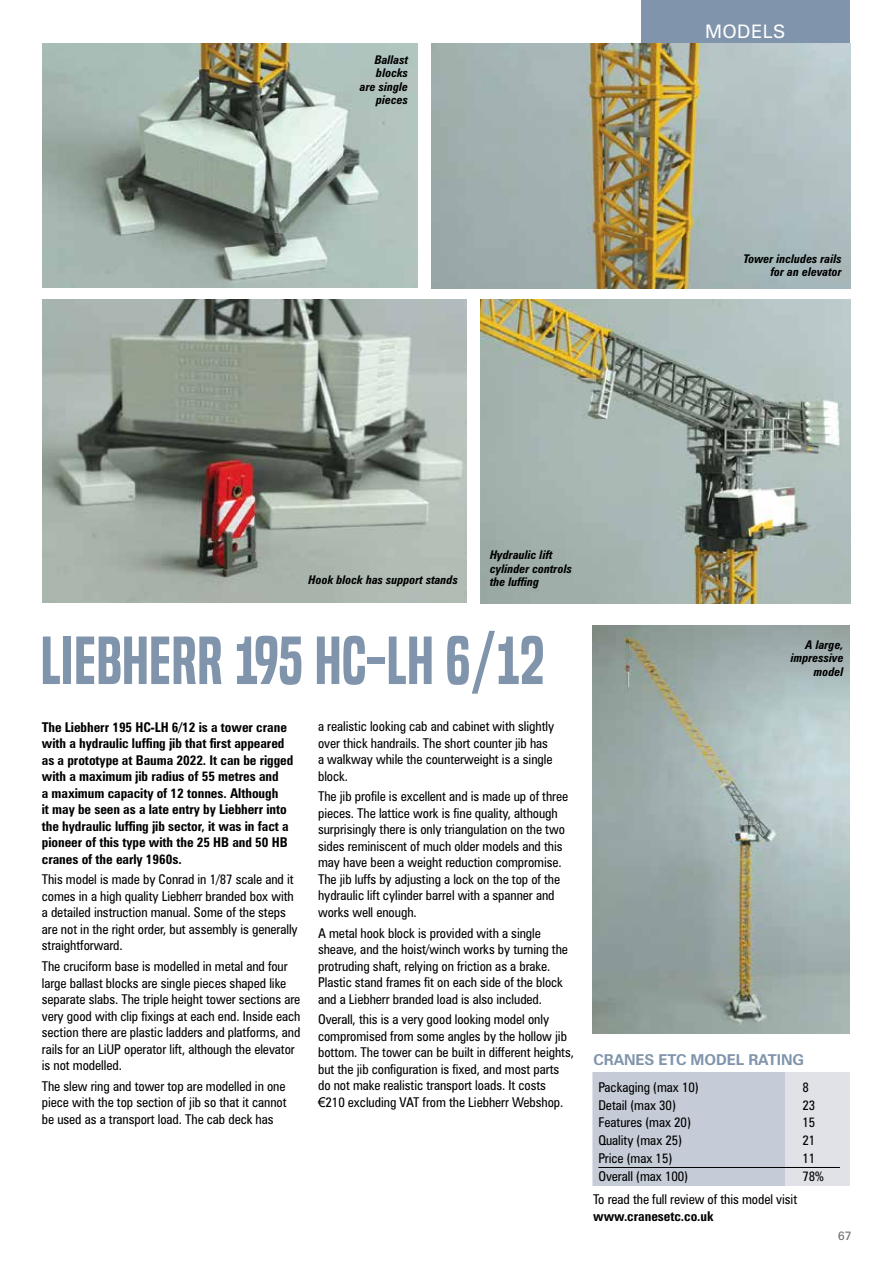
<style>
.page{position:relative;width:893px;height:1263px;background:#fff}
.page>*{position:absolute;margin:0;border:0;box-sizing:border-box;transform-origin:0 0}
.t1{font:62.7px "Built Titling Sb";letter-spacing:.01em;color:#8094ac}
.t2{font:18.6px "Zurich BT";color:#fff}
.t3{font:700 15px "Zurich BT";letter-spacing:-.005em;color:#8094ac}
.t4{font:condensed 13.5px/16.5px "Zurich BT";letter-spacing:-.005em;color:#000}
.t5{font:700 condensed 13.5px/16.5px "Zurich BT";letter-spacing:-.005em;color:#000}
.t6{font:italic 700 condensed 12px/13.5px "Zurich BT";color:#000;text-align:right}
.t7{font:12px "Zurich BT";color:#6d6e71}
.s1{font-family:"Arial";font-stretch:normal}
</style>
<div class="page">
<div style="left:642px;top:0;width:208px;height:43px;background:#8094ac"></div>
<div style="left:593px;top:1073px;width:257px;height:113px;background:#e0e2e8"></div>
<div style="left:593px;top:1073px;width:192px;height:113px;background:#c6ccd7"></div>
<hr style="left:598px;top:1167px;width:242px;height:1px;background:#000">
<img style="left:592px;top:626px;width:258px;height:407px">
<img style="left:43px;top:300px;width:423px;height:303px">
<img style="left:480px;top:300px;width:371px;height:304px">
<img style="left:43px;top:43px;width:375px;height:245px">
<img style="left:432px;top:43px;width:418px;height:245px">
<p class="t6" style="left:360px;top:53px;width:50px">Ballast blocks are single pieces</p>
<h2 class="t2" style="left:705px;top:20px;width:58px">MODELS</h2>
<p class="t6" style="left:743px;top:252px;width:100px">Tower includes rails for an elevator</p>
<p class="t6" style="left:308px;top:573px;width:151px">Hook block has support stands</p>
<p class="t6" style="left:490px;top:548px;width:83px;text-align:left">Hydraulic lift cylinder controls the luffing</p>
<h1 class="t1" style="left:41px;top:624px;width:505px">LIEBHERR 195 HC-LH 6/12</h1>
<p class="t5" style="left:42px;top:718px;width:253px">The Liebherr 195 HC-LH 6/12 is a tower crane with a hydraulic luffing jib that first appeared as a prototype at Bauma 2022. It can be rigged with a maximum jib radius of 55 metres and<br>a maximum capacity of 12 tonnes. Although<br>it may be seen as a late entry by Liebherr into the hydraulic luffing jib sector, it was in fact a pioneer of this type with the 25 HB and 50 HB cranes of the early 1960s.</p>
<p class="t4" style="left:42px;top:871px;width:257px">This model is made by Conrad in 1/87 scale and it comes in a high quality Liebherr branded box with a detailed instruction manual. Some of the steps are not in the right order, but assembly is generally straightforward.</p>
<p class="t4" style="left:42px;top:958px;width:260px">The cruciform base is modelled in metal and four large ballast blocks are single pieces shaped like separate slabs. The triple height tower sections are very good with clip fixings at each end. Inside each section there are plastic ladders and platforms, and rails for an LiUP operator lift, although the elevator is not modelled.</p>
<p class="t4" style="left:42px;top:1078px;width:246px;text-align:justify">The slew ring and tower top are modelled in one piece with the top section of jib so that it cannot be used as a transport load. The cab deck has</p>
<p class="t4" style="left:318px;top:718px;width:238px">a realistic looking cab and cabinet with slightly over thick handrails. The short counter jib has a walkway while the counterweight is a single block.</p>
<p class="t4" style="left:318px;top:788px;width:252px">The jib profile is excellent and is made up of three pieces. The lattice work is fine quality, although surprisingly there is only triangulation on the two sides reminiscent of much older models and this may have been a weight reduction compromise.<br>The jib luffs by adjusting a lock on the top of the hydraulic lift cylinder barrel with a spanner and works well enough.</p>
<p class="t4" style="left:318px;top:924px;width:251px">A metal hook block is provided with a single sheave, and the hoist/winch works by turning the protruding shaft, relying on friction as a brake.<br>Plastic stand frames fit on each side of the block and a Liebherr branded load is also included.</p>
<p class="t4" style="left:318px;top:1011px;width:257px">Overall, this is a very good looking model only compromised from some angles by the hollow jib bottom. The tower can be built in different heights, but the jib configuration is fixed, and most parts do not make realistic transport loads. It costs <span class="s1">€</span>210 excluding VAT from the Liebherr Webshop.</p>
<p class="t6" style="left:791px;top:638px;width:54px">A large, impressive model</p>
<p class="t3" style="left:593px;top:1050px;width:212px">CRANES ETC MODEL RATING</p>
<p class="t4" style="left:598px;top:1079px;width:102px">Packaging (max 10)</p>
<p class="t4" style="left:802px;top:1079px;width:8px">8</p>
<p class="t4" style="left:598px;top:1096px;width:79px">Detail (max 30)</p>
<p class="t4" style="left:802px;top:1096px;width:14px">23</p>
<p class="t4" style="left:598px;top:1114px;width:94px">Features (max 20)</p>
<p class="t4" style="left:802px;top:1114px;width:14px">15</p>
<p class="t4" style="left:598px;top:1132px;width:85px">Quality (max 25)</p>
<p class="t4" style="left:802px;top:1132px;width:14px">21</p>
<p class="t4" style="left:598px;top:1150px;width:75px">Price (max 15)</p>
<p class="t4" style="left:802px;top:1150px;width:14px">11</p>
<p class="t4" style="left:598px;top:1167px;width:91px">Overall (max 100)</p>
<p class="t4" style="left:802px;top:1167px;width:23px">78%</p>
<p class="t4" style="left:593px;top:1191px;width:206px">To read the full review of this model visit</p>
<p class="t5" style="left:593px;top:1207px;width:122px">www.cranesetc.co.uk</p>
<p class="t7" style="left:838px;top:1229px;width:15px">67</p>
</div>
